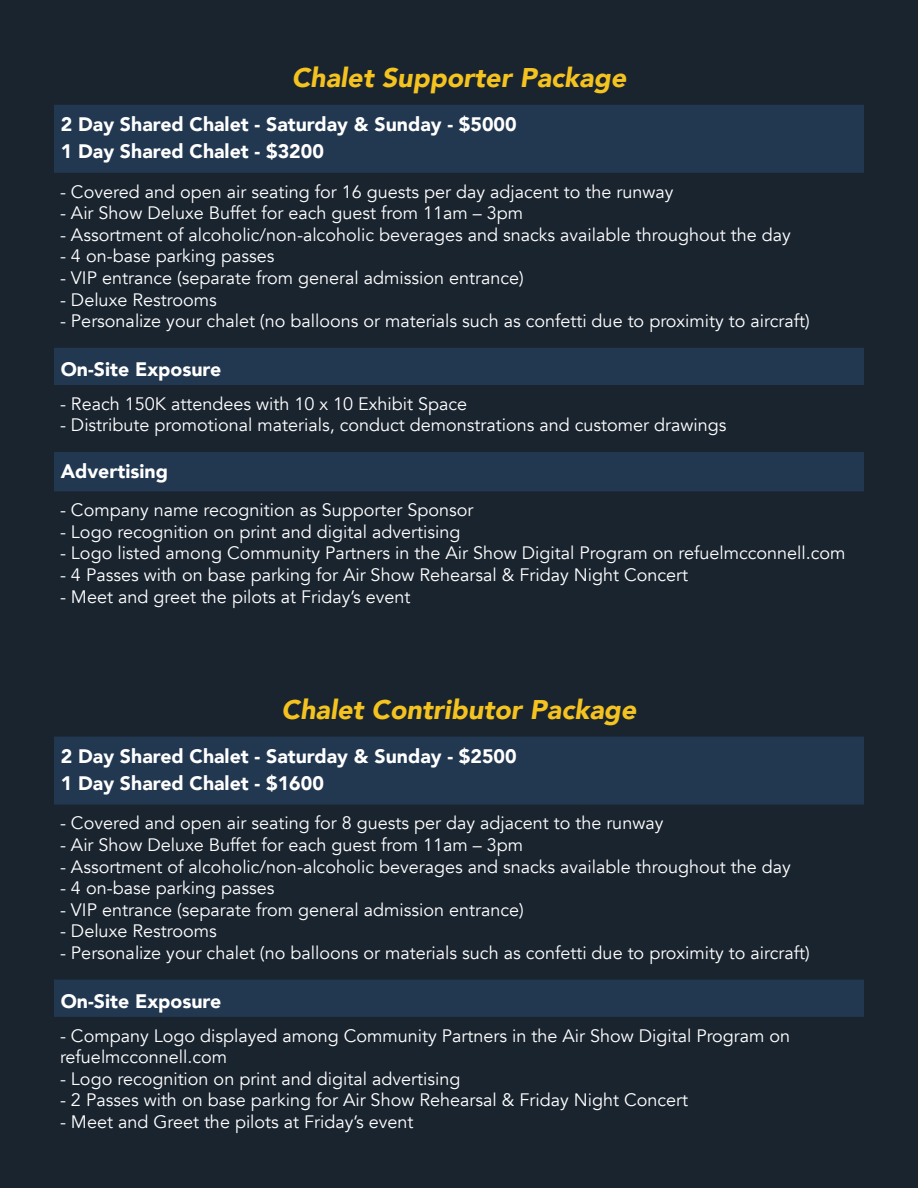
<style>
.page{position:relative;width:918px;height:1188px;background:#1a242f}
.page>*{position:absolute;margin:0;border:0;box-sizing:border-box;transform-origin:0 0}
.t1{font:italic 900 27px "Avenir";color:#f5c31f}
.t2{font:900 19.5px/27px "Avenir";color:#fff}
.t3{font:18px/21.6px "Avenir";color:#fff}
</style>
<div class="page">
<svg style="left:54px;top:105px;width:810px;height:386px"></svg>
<svg style="left:54px;top:737px;width:810px;height:280px"></svg>
<h1 class="t1" style="left:292px;top:55px;width:336px">Chalet Supporter Package</h1>
<p class="t2" style="left:61px;top:110px;width:457px">2 Day Shared Chalet - Saturday &amp; Sunday - $5000<br>1 Day Shared Chalet - $3200</p>
<p class="t3" style="left:60px;top:181px;width:615px">- Covered and open air seating for 16 guests per day adjacent to the runway</p>
<p class="t3" style="left:60px;top:202px;width:465px">- Air Show Deluxe Buffet for each guest from 11am – 3pm</p>
<p class="t3" style="left:60px;top:224px;width:732px">- Assortment of alcoholic/non-alcoholic beverages and snacks available throughout the day</p>
<p class="t3" style="left:60px;top:246px;width:216px">- 4 on-base parking passes</p>
<p class="t3" style="left:60px;top:267px;width:465px">- VIP entrance (separate from general admission entrance)</p>
<p class="t3" style="left:60px;top:289px;width:158px">- Deluxe Restrooms</p>
<p class="t3" style="left:60px;top:310px;width:751px">- Personalize your chalet (no balloons or materials such as confetti due to proximity to aircraft)</p>
<p class="t2" style="left:61px;top:355px;width:162px">On-Site Exposure</p>
<p class="t3" style="left:60px;top:393px;width:409px">- Reach 150K attendees with 10 x 10 Exhibit Space</p>
<p class="t3" style="left:60px;top:415px;width:668px">- Distribute promotional materials, conduct demonstrations and customer drawings</p>
<p class="t2" style="left:61px;top:457px;width:109px">Advertising</p>
<p class="t3" style="left:60px;top:499px;width:415px">- Company name recognition as Supporter Sponsor</p>
<p class="t3" style="left:60px;top:521px;width:402px">- Logo recognition on print and digital advertising</p>
<p class="t3" style="left:60px;top:543px;width:787px">- Logo listed among Community Partners in the Air Show Digital Program on refuelmcconnell.com</p>
<p class="t3" style="left:60px;top:564px;width:630px">- 4 Passes with on base parking for Air Show Rehearsal &amp; Friday Night Concert</p>
<p class="t3" style="left:60px;top:586px;width:352px">- Meet and greet the pilots at Friday’s event</p>
<h1 class="t1" style="left:282px;top:687px;width:356px">Chalet Contributor Package</h1>
<p class="t2" style="left:61px;top:742px;width:457px">2 Day Shared Chalet - Saturday &amp; Sunday - $2500<br>1 Day Shared Chalet - $1600</p>
<p class="t3" style="left:60px;top:813px;width:605px">- Covered and open air seating for 8 guests per day adjacent to the runway</p>
<p class="t3" style="left:60px;top:834px;width:465px">- Air Show Deluxe Buffet for each guest from 11am – 3pm</p>
<p class="t3" style="left:60px;top:856px;width:732px">- Assortment of alcoholic/non-alcoholic beverages and snacks available throughout the day</p>
<p class="t3" style="left:60px;top:877px;width:216px">- 4 on-base parking passes</p>
<p class="t3" style="left:60px;top:899px;width:465px">- VIP entrance (separate from general admission entrance)</p>
<p class="t3" style="left:60px;top:921px;width:158px">- Deluxe Restrooms</p>
<p class="t3" style="left:60px;top:942px;width:751px">- Personalize your chalet (no balloons or materials such as confetti due to proximity to aircraft)</p>
<p class="t2" style="left:61px;top:987px;width:162px">On-Site Exposure</p>
<p class="t3" style="left:60px;top:1025px;width:732px">- Company Logo displayed among Community Partners in the Air Show Digital Program on refuelmcconnell.com</p>
<p class="t3" style="left:60px;top:1068px;width:402px">- Logo recognition on print and digital advertising</p>
<p class="t3" style="left:60px;top:1090px;width:630px">- 2 Passes with on base parking for Air Show Rehearsal &amp; Friday Night Concert</p>
<p class="t3" style="left:60px;top:1111px;width:355px">- Meet and Greet the pilots at Friday’s event</p>
</div>
